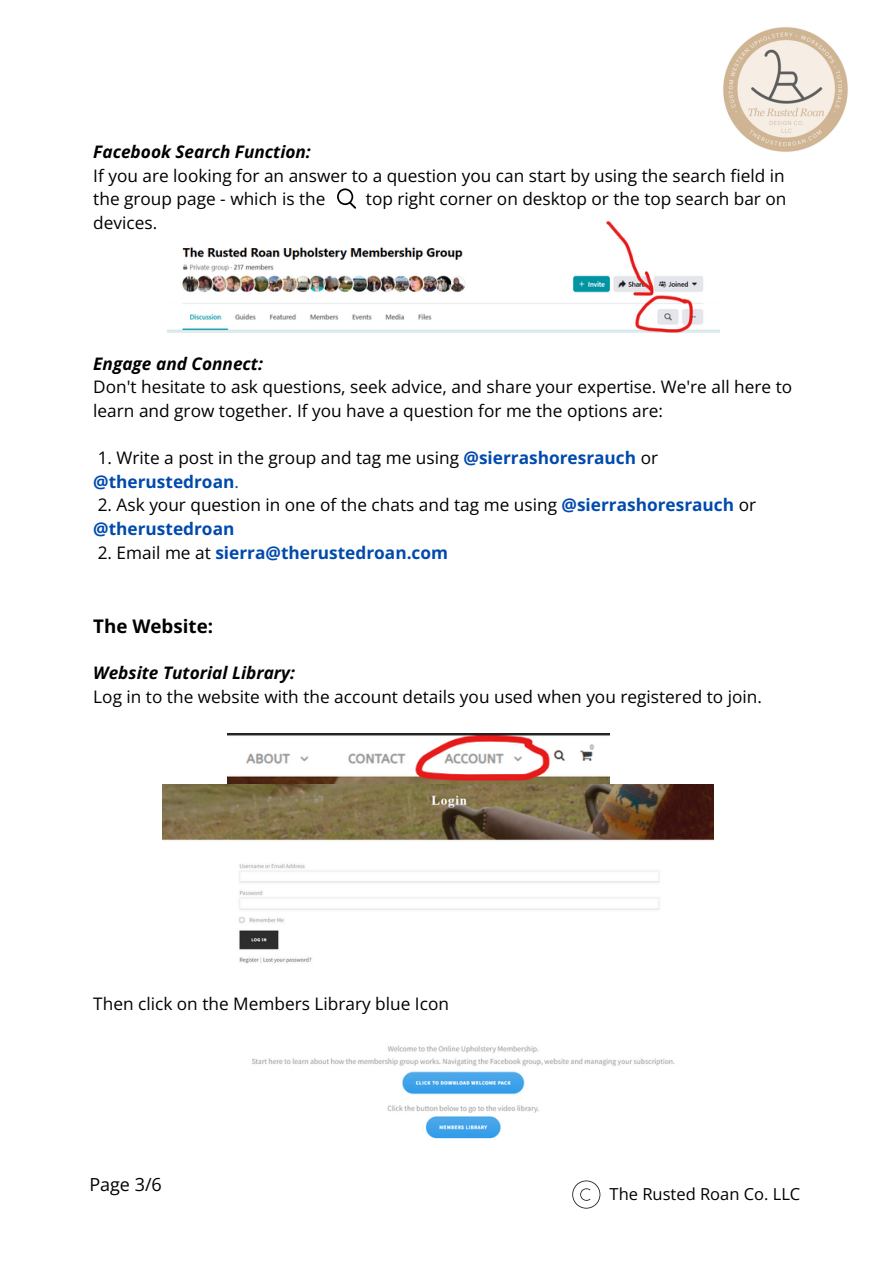
<style>
.page{position:relative;width:894px;height:1264px;background:#fff}
.page>*{position:absolute;margin:0;border:0;box-sizing:border-box;transform-origin:0 0}
.t1{font:700 18.75px "Open Sans";color:#000}
.t2{font:18px "Open Sans";color:#000}
.t3{font:17.25px/23.7px "Open Sans";color:#000}
.t4{font:700 17.25px "Open Sans";color:#004aad}
.t5{font:16.5px "Open Sans";color:#000}
.s1{font-weight:700;font-style:italic}
.s2{font-weight:700;color:#004aad}
.s3{color:#004aad}
.s4{font-weight:400;color:#000}
</style>
<div class="page">
<svg style="left:572px;top:1180px;width:28px;height:28px"></svg>
<img style="left:723px;top:27px;width:125px;height:125px">
<svg style="left:337px;top:188px;width:19px;height:21px"></svg>
<img style="left:227px;top:733px;width:382px;height:51px">
<img style="left:162px;top:784px;width:551px;height:180px">
<img style="left:167px;top:221px;width:551px;height:111px">
<img style="left:252px;top:1045px;width:423px;height:94px">
<h2 class="t3" style="left:93px;top:139px;width:692px"><span class="s1">Facebook Search Function:<br></span>If you are looking for an answer to a question you can start by using the search field in the group page - which is the</h2>
<h2 class="t3" style="left:366px;top:187px;width:422px">top right corner on desktop or the top search bar on</h2>
<h2 class="t3" style="left:93px;top:210px;width:65px">devices.</h2>
<p class="t3" style="left:93px;top:351px;width:700px"><span class="s1">Engage and Connect:<br></span>Don't hesitate to ask questions, seek advice, and share your expertise. We're all here to learn and grow together. If you have a question for me the options are:</p>
<h2 class="t3" style="left:93px;top:445px;width:566px">1. Write a post in the group and tag me using <span class="s2">@sierrashoresrauch</span> or <span class="s2">@therustedroan</span><span class="s3">.</span></h2>
<h2 class="t3" style="left:93px;top:493px;width:664px">2. Ask your question in one of the chats and tag me using <span class="s2">@sierrashoresrauch</span> or <span class="s2">@therustedroan</span></h2>
<h2 class="t4" style="left:98px;top:540px;width:352px"><span class="s4">2. Email me at</span> sierra@therustedroan.com</h2>
<p class="t1" style="left:93px;top:613px;width:121px">The Website:</p>
<p class="t3" style="left:93px;top:660px;width:670px"><span class="s1">Website Tutorial Library:<br></span>Log in to the website with the account details you used when you registered to join.</p>
<h2 class="t3" style="left:93px;top:991px;width:357px">Then click on the Members Library blue Icon</h2>
<h1 class="t2" style="left:89px;top:1172px;width:74px">Page 3/6</h1>
<h2 class="t5" style="left:609px;top:1182px;width:192px">The Rusted Roan Co. LLC</h2>
</div>
